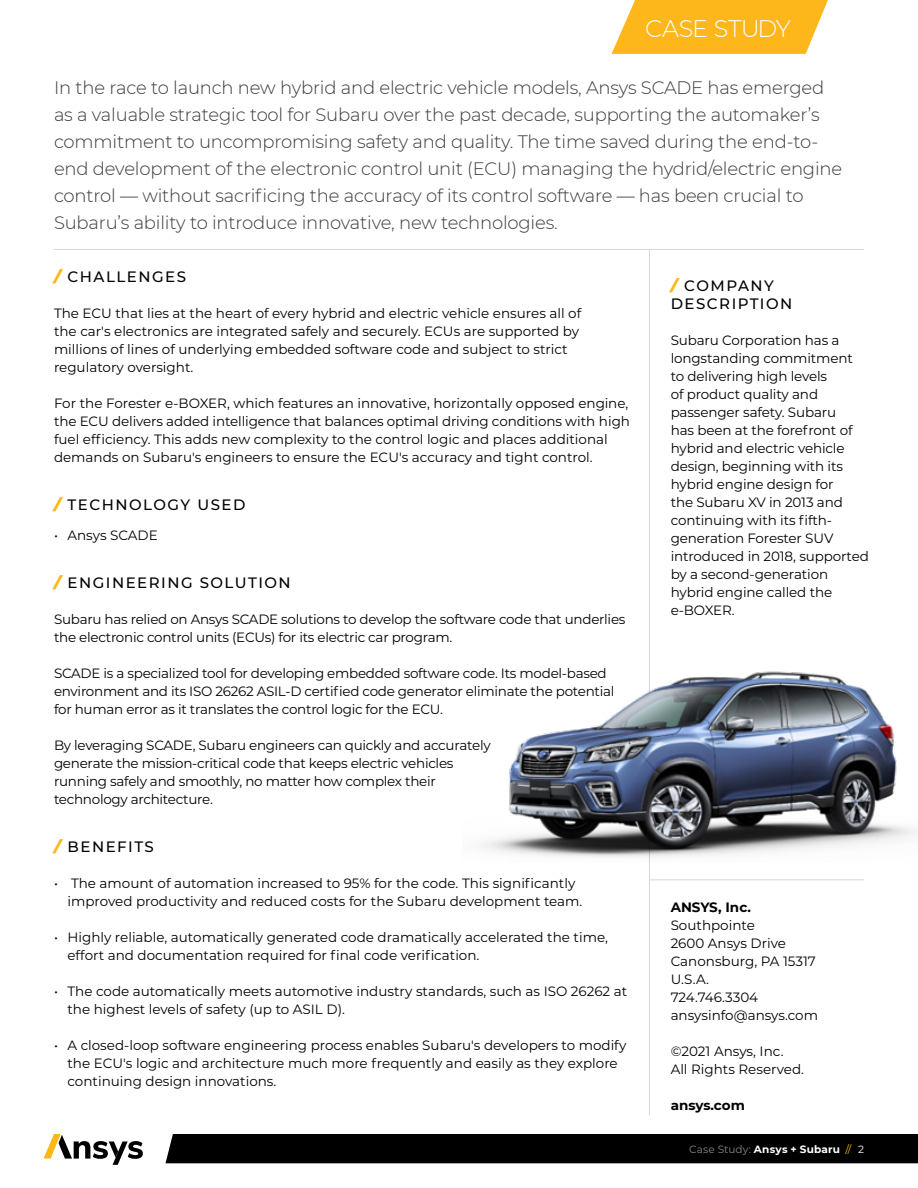
<style>
.page{position:relative;width:918px;height:1188px;background:#fff}
.page>*{position:absolute;margin:0;border:0;box-sizing:border-box;transform-origin:0 0}
.t1{font:300 24px "Montserrat";letter-spacing:-.03em;color:#fff}
.t2{font:300 18px/27px "Montserrat";letter-spacing:-.01em;color:#373b37}
.t3{font:500 15px/18px "Montserrat";letter-spacing:.1em;color:#000}
.t4{font:13.5px/18px "Montserrat";letter-spacing:-.01em;color:#000}
.t5{font:700 13.5px "Montserrat";color:#000}
.t6{font:700 10.5px "Montserrat";letter-spacing:.015em;color:#fff}
.s1{font-weight:900;font-style:italic;color:#fdb71a}
.s2{font-weight:400;color:#888a8d}
.s3{font-weight:400;color:#fdb71a}
.s4{font-weight:400}
</style>
<div class="page">
<svg style="left:612px;top:0;width:216px;height:54px;background:#fdbe32"></svg>
<div style="left:166px;top:1134px;width:752px;height:29px;background:#000"></div>
<svg style="left:44px;top:1134px;width:99px;height:31px"></svg>
<hr style="left:649px;top:250px;width:1px;height:866px;background:#d9d8d6">
<hr style="left:54px;top:249px;width:810px;height:1px;background:#d9d8d6">
<hr style="left:649px;top:879px;width:215px;height:1px;background:#d9d8d6">
<img style="left:482px;top:671px;width:436px;height:187px">
<h1 class="t1" style="left:645px;top:12px;width:147px">CASE STUDY</h1>
<p class="t2" style="left:54px;top:73px;width:790px">In the race to launch new hybrid and electric vehicle models, Ansys SCADE has emerged as a valuable strategic tool for Subaru over the past decade, supporting the automaker’s commitment to uncompromising safety and quality. The time saved during the end-to&shy;end development of the electronic control unit (ECU) managing the hydrid/electric engine control — without sacrificing the accuracy of its control software — has been crucial to Subaru’s ability to introduce innovative, new technologies.</p>
<p class="t3" style="left:54px;top:267px;width:134px"><span class="s1">/</span> CHALLENGES</p>
<p class="t4" style="left:54px;top:303px;width:529px">The ECU that lies at the heart of every hybrid and electric vehicle ensures all of the car's electronics are integrated safely and securely. ECUs are supported by millions of lines of underlying embedded software code and subject to strict regulatory oversight.</p>
<p class="t4" style="left:54px;top:393px;width:578px">For the Forester e-BOXER, which features an innovative, horizontally opposed engine, the ECU delivers added intelligence that balances optimal driving conditions with high fuel efficiency. This adds new complexity to the control logic and places additional demands on Subaru's engineers to ensure the ECU's accuracy and tight control.</p>
<p class="t3" style="left:54px;top:495px;width:193px"><span class="s1">/</span> TECHNOLOGY USED</p>
<p class="t4" style="left:54px;top:525px;width:105px">• Ansys SCADE</p>
<p class="t3" style="left:54px;top:573px;width:238px"><span class="s1">/</span> ENGINEERING SOLUTION</p>
<p class="t4" style="left:54px;top:609px;width:573px">Subaru has relied on Ansys SCADE solutions to develop the software code that underlies the electronic control units (ECUs) for its electric car program.</p>
<p class="t4" style="left:54px;top:663px;width:562px">SCADE is a specialized tool for developing embedded software code. Its model-based environment and its ISO 26262 ASIL-D certified code generator eliminate the potential for human error as it translates the control logic for the ECU.</p>
<p class="t4" style="left:54px;top:735px;width:438px">By leveraging SCADE, Subaru engineers can quickly and accurately generate the mission-critical code that keeps electric vehicles running safely and smoothly, no matter how complex their technology architecture.</p>
<p class="t3" style="left:54px;top:837px;width:101px"><span class="s1">/</span> BENEFITS</p>
<p class="t4" style="left:68px;top:873px;width:516px;text-indent:-14px">• The amount of automation increased to 95% for the code. This significantly improved productivity and reduced costs for the Subaru development team.</p>
<p class="t4" style="left:68px;top:927px;width:542px;text-indent:-14px">• Highly reliable, automatically generated code dramatically accelerated the time, effort and documentation required for final code verification.</p>
<p class="t4" style="left:68px;top:981px;width:561px;text-indent:-14px">• The code automatically meets automotive industry standards, such as ISO 26262 at the highest levels of safety (up to ASIL D).</p>
<p class="t4" style="left:68px;top:1035px;width:560px;text-indent:-14px">• A closed-loop software engineering process enables Subaru's developers to modify the ECU's logic and architecture much more frequently and easily as they explore continuing design innovations.</p>
<p class="t3" style="left:671px;top:276px;width:123px"><span class="s1">/</span> COMPANY<br>DESCRIPTION</p>
<p class="t4" style="left:671px;top:331px;width:200px">Subaru Corporation has a longstanding commitment to delivering high levels<br>of product quality and passenger safety. Subaru<br>has been at the forefront of hybrid and electric vehicle design, beginning with its hybrid engine design for<br>the Subaru XV in 2013 and continuing with its fifth&shy;generation Forester SUV introduced in 2018, supported by a second-generation hybrid engine called the e-BOXER.</p>
<p class="t5" style="left:671px;top:898px;width:82px">ANSYS, Inc.</p>
<p class="t4" style="left:671px;top:916px;width:149px">Southpointe<br>2600 Ansys Drive<br>Canonsburg, PA 15317<br>U.S.A.<br>724.746.3304 ansysinfo@ansys.com</p>
<p class="t4" style="left:671px;top:1042px;width:135px">©2021 Ansys, Inc.<br>All Rights Reserved.</p>
<p class="t5" style="left:671px;top:1096px;width:76px">ansys.com</p>
<p class="t6" style="left:689px;top:1141px;width:176px"><span class="s2">Case Study:</span> Ansys + Subaru <span class="s3">//</span> <span class="s4">2</span></p>
</div>
